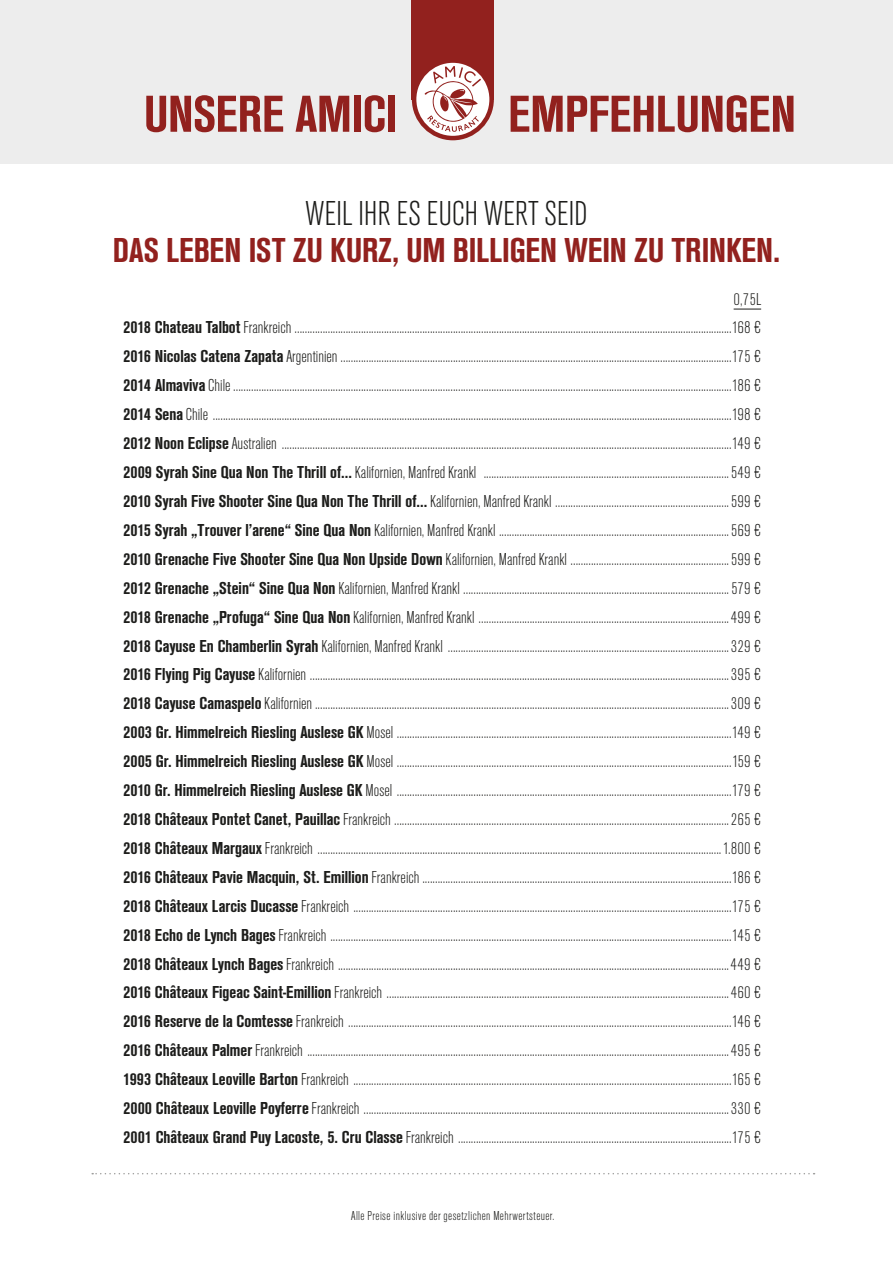
<style>
.page{position:relative;width:893px;height:1263px;background:#fff}
.page>*{position:absolute;margin:0;border:0;box-sizing:border-box;transform-origin:0 0}
.t1{font:700 54px "Ancona Pro Cd";letter-spacing:-.005em;color:#92211e}
.t2{font:700 36px "Ancona Pro Cd";letter-spacing:-.005em;color:#92211e}
.t3{font:300 36px "Ancona Pro Cd";letter-spacing:.01em;color:#1d1d1b}
.t4{font:300 18px/29px "Ancona Pro Cd";color:#1d1d1b;text-align:justify}
.t5{font:300 13.5px "Ancona Pro Cd";letter-spacing:.03em;color:#1d1d1b}
.s1{font-weight:700}
</style>
<div class="page">
<div style="left:0;top:0;width:893px;height:164px;background:#ededed"></div>
<svg style="left:92px;top:1173px;width:723px;height:1px"></svg>
<div style="left:412px;top:0;width:82px;height:99px;background:#92211e"></div>
<svg style="left:414px;top:61px;width:78px;height:77px"></svg>
<div style="left:412px;top:58px;width:82px;height:82px;border:4px solid #92211e;border-radius:50%"></div>
<svg style="left:425px;top:66px;width:56px;height:66px;background:#e1c2c1"></svg>
<svg style="left:734px;top:309px;width:27px;height:1px"></svg>
<h1 class="t1" style="left:144px;top:72px;width:255px">UNSERE AMICI</h1>
<h1 class="t1" style="left:508px;top:72px;width:289px">EMPFEHLUNGEN</h1>
<h2 class="t3" style="left:306px;top:189px;width:283px">WEIL IHR ES EUCH WERT SEID</h2>
<h2 class="t2" style="left:113px;top:223px;width:669px">DAS LEBEN IST ZU KURZ, UM BILLIGEN WEIN ZU TRINKEN.</h2>
<p class="t4" style="left:123px;top:283px;width:639px;text-indent:610px">0,75L <span class="s1">2018 Chateau Talbot</span> Frankreich ...........................................................................................................................................................................168 € <span class="s1">2016 Nicolas Catena Zapata</span> Argentinien .........................................................................................................................................................175 € <span class="s1">2014 Almaviva</span> Chile ...................................................................................................................................................................................................186 € <span class="s1">2014 Sena</span> Chile ...........................................................................................................................................................................................................198 € <span class="s1">2012 Noon Eclipse</span> Australien ................................................................................................................................................................................149 € <span class="s1">2009 Syrah Sine Qua Non The Thrill of...</span> Kalifornien, Manfred Krankl ................................................................................................549 € <span class="s1">2010 Syrah Five Shooter Sine Qua Non The Thrill of...</span> Kalifornien, Manfred Krankl ....................................................................599 € <span class="s1">2015 Syrah „Trouver l’arene“ Sine Qua Non</span> Kalifornien, Manfred Krankl ..........................................................................................569 € <span class="s1">2010 Grenache Five Shooter Sine Qua Non Upside Down</span> Kalifornien, Manfred Krankl ..............................................................599 € <span class="s1">2012 Grenache „Stein“ Sine Qua Non</span> Kalifornien, Manfred Krankl ........................................................................................................579 € <span class="s1">2018 Grenache „Profuga“ Sine Qua Non</span> Kalifornien, Manfred Krankl ..................................................................................................499 € <span class="s1">2018 Cayuse En Chamberlin Syrah</span> Kalifornien, Manfred Krankl ..............................................................................................................329 € <span class="s1">2016 Flying Pig Cayuse</span> Kalifornien ....................................................................................................................................................................395 € <span class="s1">2018 Cayuse Camaspelo</span> Kalifornien ..................................................................................................................................................................309 € <span class="s1">2003 Gr. Himmelreich Riesling Auslese GK</span> Mosel ...................................................................................................................................149 € <span class="s1">2005 Gr. Himmelreich Riesling Auslese GK</span> Mosel ...................................................................................................................................159 € <span class="s1">2010 Gr. Himmelreich Riesling Auslese GK</span> Mosel ...................................................................................................................................179 € <span class="s1">2018 Châteaux Pontet Canet, Pauillac</span> Frankreich ...................................................................................................................................265 € <span class="s1">2018 Châteaux Margaux</span> Frankreich ..............................................................................................................................................................1.800 € <span class="s1">2016 Châteaux Pavie Macquin, St. Emillion</span> Frankreich .........................................................................................................................186 € <span class="s1">2018 Châteaux Larcis Ducasse</span> Frankreich ....................................................................................................................................................175 € <span class="s1">2018 Echo de Lynch Bages</span> Frankreich .............................................................................................................................................................145 € <span class="s1">2018 Châteaux Lynch Bages</span> Frankreich .........................................................................................................................................................449 € <span class="s1">2016 Châteaux Figeac Saint-Emillion</span> Frankreich ......................................................................................................................................460 € <span class="s1">2016 Reserve de la Comtesse</span> Frankreich ......................................................................................................................................................146 € <span class="s1">2016 Châteaux Palmer</span> Frankreich .....................................................................................................................................................................495 € <span class="s1">1993 Châteaux Leoville Barton</span> Frankreich ....................................................................................................................................................165 € <span class="s1">2000 Châteaux Leoville Poyferre</span> Frankreich ...............................................................................................................................................330 € <span class="s1">2001 Châteaux Grand Puy Lacoste, 5. Cru Classe</span> Frankreich ...........................................................................................................175 €</p>
<p class="t5" style="left:351px;top:1207px;width:205px">Alle Preise inklusive der gesetzlichen Mehrwertsteuer.</p>
</div>
